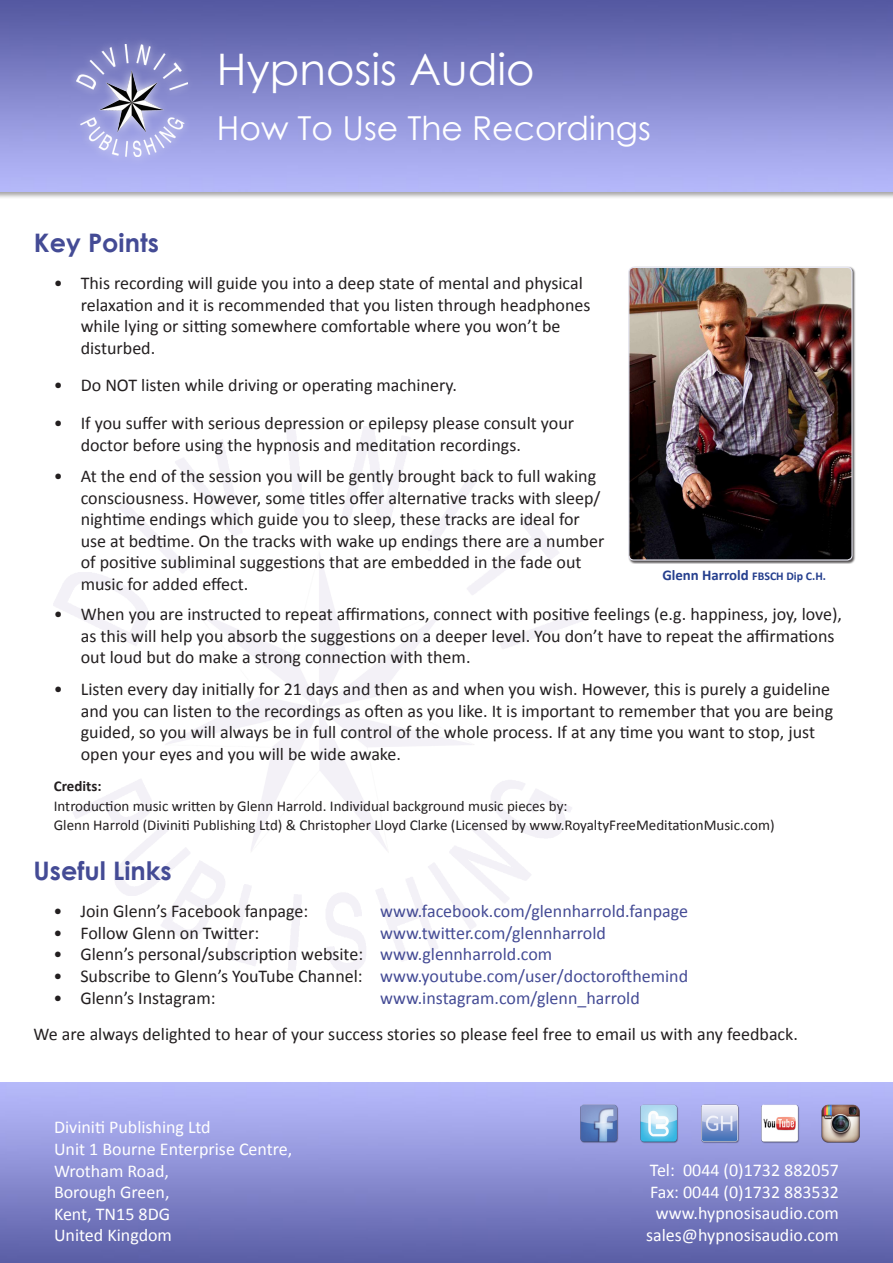
<style>
.page{position:relative;width:893px;height:1263px;background:#fff}
.page>*{position:absolute;margin:0;border:0;box-sizing:border-box;transform-origin:0 0}
.t1{font:43.5px "Century Gothic";color:#fff}
.t2{font:33px "Century Gothic";color:#fff}
.t3{font:700 25.5px "Century Gothic";color:#444b95}
.t4{font:18px/21.6px "Calibri";color:#231f20}
.t5{font:18px/21.6px "Calibri";color:#fff}
.t6{font:18px "Calibri";color:#444b95}
.t7{font:15px/19.5px "Calibri";color:#231f20}
.t8{font:700 14.85px "Calibri";color:#253f8e}
.s1{font-size:11.85px}
.s2{font-weight:700}
.s3{color:#444b95}
.s4{color:#231f20}
</style>
<div class="page">
<div style="left:0;top:0;width:893px;height:199px;background:#231f20;opacity:.41"></div>
<img style="left:0;top:0;width:893px;height:191px">
<div style="left:68px;top:36px;width:127px;height:130px;background:#fff;opacity:.75"></div>
<img style="left:77px;top:44px;width:110px;height:113px">
<img style="left:0;top:1082px;width:893px;height:181px">
<div style="left:628px;top:266px;width:228px;height:298px;background:#231f20;opacity:.75"></div>
<img style="left:629px;top:267px;width:223px;height:292px">
<div style="left:628px;top:267px;width:225px;height:294px;border:1px solid #e7e7f3;border-radius:5px"></div>
<img style="left:638px;top:1102px;width:47px;height:46px">
<img style="left:698px;top:1102px;width:47px;height:46px">
<img style="left:759px;top:1102px;width:46px;height:46px">
<img style="left:577px;top:1102px;width:47px;height:46px">
<img style="left:821px;top:1104px;width:38px;height:39px">
<p class="t1" style="left:217px;top:39px;width:319px">Hypnosis Audio</p>
<p class="t2" style="left:217px;top:105px;width:436px">How To Use The Recordings</p>
<p class="t3" style="left:34px;top:223px;width:126px">Key Points</p>
<p class="t4" style="left:81px;top:272px;width:511px;text-indent:-27px">• This recording will guide you into a deep state of mental and physical relaxation and it is recommended that you listen through headphones while lying or sitting somewhere comfortable where you won’t be disturbed.</p>
<p class="t4" style="left:54px;top:374px;width:405px">• Do NOT listen while driving or operating machinery.</p>
<p class="t4" style="left:81px;top:412px;width:495px;text-indent:-27px">• If you suffer with serious depression or epilepsy please consult your doctor before using the hypnosis and meditation recordings.</p>
<p class="t4" style="left:81px;top:465px;width:525px;text-indent:-27px">• At the end of the session you will be gently brought back to full waking consciousness. However, some titles offer alternative tracks with sleep/ nightime endings which guide you to sleep, these tracks are ideal for use at bedtime. On the tracks with wake up endings there are a number of positive subliminal suggestions that are embedded in the fade out music for added effect.</p>
<p class="t8" style="left:662px;top:565px;width:165px">Glenn Harrold <span class="s1">FBSCH Dip C.H.</span></p>
<p class="t4" style="left:81px;top:603px;width:763px;text-indent:-27px">• When you are instructed to repeat affirmations, connect with positive feelings (e.g. happiness, joy, love), as this will help you absorb the suggestions on a deeper level. You don’t have to repeat the affirmations out loud but do make a strong connection with them.</p>
<p class="t4" style="left:81px;top:678px;width:754px;text-indent:-27px">• Listen every day initially for 21 days and then as and when you wish. However, this is purely a guideline and you can listen to the recordings as often as you like. It is important to remember that you are being guided, so you will always be in full control of the whole process. If at any time you want to stop, just open your eyes and you will be wide awake.</p>
<p class="t7" style="left:54px;top:776px;width:722px"><span class="s2">Credits:<br></span>Introduction music written by Glenn Harrold. Individual background music pieces by:<br>Glenn Harrold (Diviniti Publishing Ltd) &amp; Christopher Lloyd Clarke (Licensed by www.RoyaltyFreeMeditationMusic.com)</p>
<p class="t3" style="left:34px;top:851px;width:140px">Useful Links</p>
<p class="t4" style="left:53px;top:900px;width:256px">• Join Glenn’s Facebook fanpage:</p>
<p class="t6" style="left:380px;top:899px;width:309px">www.facebook.com/glennharrold.fanpage</p>
<p class="t4" style="left:53px;top:921px;width:207px">• Follow Glenn on Twitter:</p>
<p class="t6" style="left:380px;top:920px;width:227px">www.twitter.com/glennharrold</p>
<p class="t4" style="left:53px;top:943px;width:500px">• Glenn’s personal/subscription website: <span class="s3">www.glennharrold.com</span></p>
<p class="t6" style="left:53px;top:963px;width:636px"><span class="s4">• Subscribe to Glenn’s YouTube Channel:</span> www.youtube.com/user/doctorofthemind</p>
<p class="t4" style="left:53px;top:986px;width:164px">• Glenn’s Instagram:</p>
<p class="t6" style="left:380px;top:985px;width:261px">www.instagram.com/glenn_harrold</p>
<p class="t4" style="left:34px;top:1022px;width:766px">We are always delighted to hear of your success stories so please feel free to email us with any feedback.</p>
<p class="t5" style="left:54px;top:1116px;width:158px">Diviniti Publishing Ltd</p>
<p class="t5" style="left:54px;top:1138px;width:240px">Unit 1 Bourne Enterprise Centre,</p>
<p class="t5" style="left:54px;top:1159px;width:116px">Wrotham Road,</p>
<p class="t5" style="left:54px;top:1181px;width:117px">Borough Green,</p>
<p class="t5" style="left:54px;top:1202px;width:120px">Kent, TN15 8DG<br>United Kingdom</p>
<p class="t5" style="left:650px;top:1159px;width:191px">Tel: 0044 (0)1732 882057</p>
<p class="t5" style="left:650px;top:1180px;width:190px">Fax: 0044 (0)1732 883532</p>
<p class="t5" style="left:656px;top:1202px;width:185px">www.hypnosisaudio.com</p>
<p class="t5" style="left:646px;top:1224px;width:194px">sales@hypnosisaudio.com</p>
</div>
